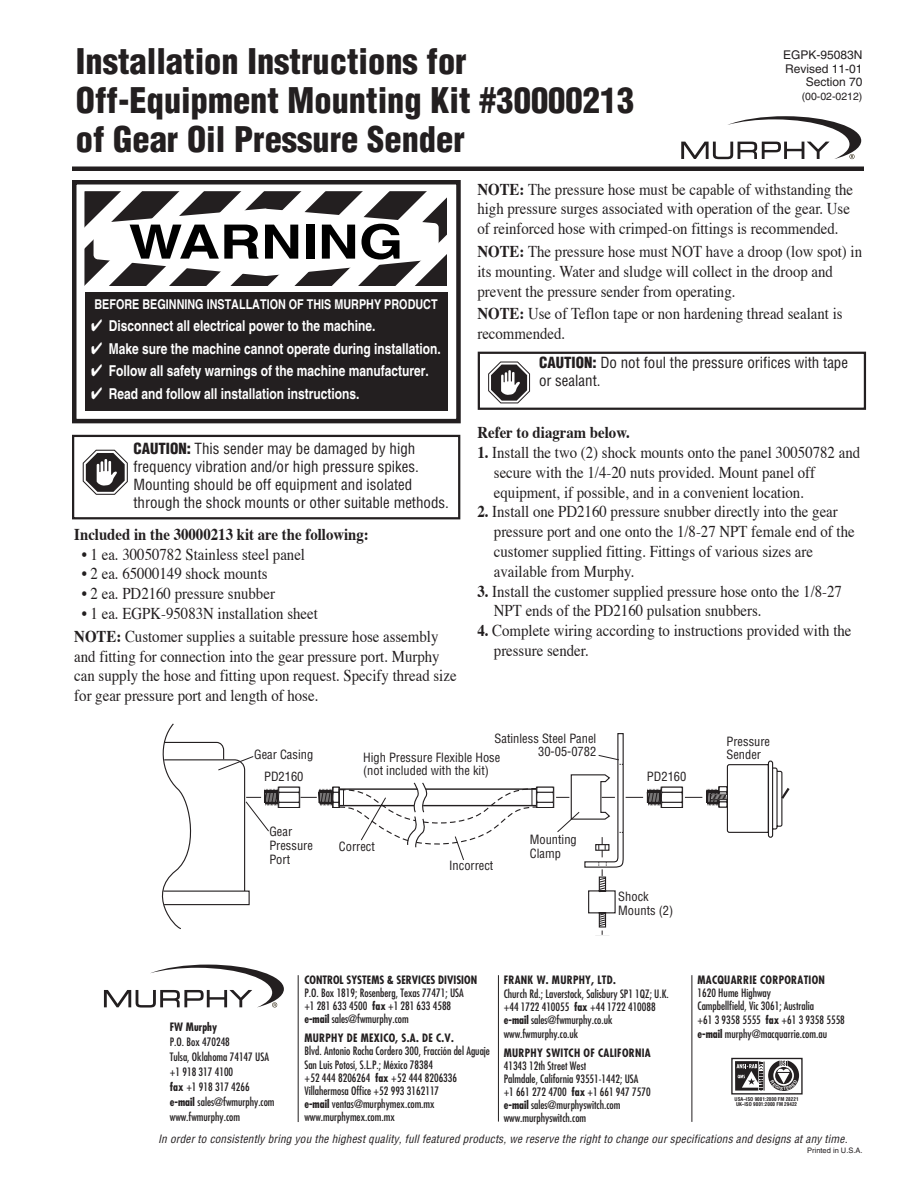
<style>
.page{position:relative;width:918px;height:1188px;background:#fff}
.page>*{position:absolute;margin:0;border:0;box-sizing:border-box;transform-origin:0 0}
.t1{font:700 47.4px "Helvetica";color:#000;scale:1.2 1}
.t2{font:900 condensed 34.5px/39px "Helvetica";color:#231f20}
.t3{font:16.5px/19.8px "Times";color:#231f20;scale:.9 1}
.t4{font:700 16.5px "Times";color:#231f20;scale:.9 1}
.t5{font:condensed 15px/18px "Helvetica";color:#231f20}
.t6{font:700 15px "Helvetica";color:#fff;scale:.8 1}
.t7{font:700 13.5px "Helvetica";color:#fff;scale:.8 1}
.t8{font:condensed 12.45px/13.6px "Helvetica";color:#231f20}
.t9{font:12px/13.5px "Helvetica";color:#231f20;text-align:right}
.t10{font:condensed 11.25px/13.2px "Futura";color:#231f20}
.t11{font:italic condensed 11.25px "Helvetica";color:#231f20}
.t12{font:700 condensed 11.25px "Futura";letter-spacing:.025em;color:#231f20}
.t13{font:700 condensed 11.25px "Futura";color:#231f20}
.t14{font:10.5px "Helvetica";color:#231f20}
.t15{font:7.5px "Helvetica";color:#231f20}
.t16{font:700 condensed 5.1px/5.1px "Helvetica";color:#231f20}
.s1{font-weight:900}
.s2{font-weight:700}
</style>
<div class="page">
<div style="left:72px;top:180px;width:389px;height:243px;border:4px solid #231f20"></div>
<svg style="left:85px;top:191px;width:362px;height:94px"></svg>
<div style="left:85px;top:292px;width:362px;height:119px;background:#231f20"></div>
<div style="left:72px;top:435px;width:388px;height:84px;border:2px solid #231f20"></div>
<svg style="left:82px;top:449px;width:46px;height:46px"></svg>
<div style="left:478px;top:352px;width:388px;height:58px;border:2px solid #231f20"></div>
<svg style="left:488px;top:361px;width:43px;height:43px"></svg>
<hr style="left:72px;top:167px;width:792px;height:4px;background:#231f20">
<svg style="left:162px;top:724px;width:628px;height:205px"></svg>
<svg style="left:681px;top:116px;width:180px;height:43px"></svg>
<svg style="left:104px;top:964px;width:180px;height:44px"></svg>
<div style="left:731px;top:1058px;width:72px;height:37px;border:1px solid #231f20"></div>
<hr style="left:298px;top:975px;width:1px;height:147px;background:#231f20">
<hr style="left:498px;top:975px;width:1px;height:147px;background:#231f20">
<hr style="left:692px;top:975px;width:1px;height:147px;background:#231f20">
<svg style="left:735px;top:1061px;width:64px;height:30px"></svg>
<h2 class="t2" style="left:76px;top:45px;width:560px">Installation Instructions for<br>Off-Equipment Mounting Kit #30000213 of Gear Oil Pressure Sender</h2>
<p class="t9" style="left:783px;top:49px;width:81px">EGPK-95083N<br>Revised 11-01<br>Section 70</p>
<p class="t14" style="left:802px;top:92px;width:62px">(00-02-0212)</p>
<h1 class="t1" style="left:129px;top:225px;width:230px">WARNING</h1>
<p class="t7" style="left:95px;top:299px;width:430px">BEFORE BEGINNING INSTALLATION OF THIS MURPHY PRODUCT</p>
<p class="t6" style="left:91px;top:320px;width:357px">✔ Disconnect all electrical power to the machine.</p>
<p class="t6" style="left:91px;top:343px;width:439px">✔ Make sure the machine cannot operate during installation.</p>
<p class="t6" style="left:91px;top:365px;width:424px">✔ Follow all safety warnings of the machine manufacturer.</p>
<p class="t6" style="left:91px;top:388px;width:337px">✔ Read and follow all installation instructions.</p>
<p class="t5" style="left:133px;top:441px;width:317px"><span class="s1">CAUTION:</span> This sender may be damaged by high frequency vibration and/or high pressure spikes.<br>Mounting should be off equipment and isolated through the shock mounts or other suitable methods.</p>
<p class="t4" style="left:74px;top:527px;width:329px">Included in the 30000213 kit are the following:</p>
<p class="t3" style="left:82px;top:545px;width:250px">• 1 ea. 30050782 Stainless steel panel</p>
<p class="t3" style="left:82px;top:565px;width:208px">• 2 ea. 65000149 shock mounts</p>
<p class="t3" style="left:82px;top:585px;width:216px">• 2 ea. PD2160 pressure snubber</p>
<p class="t3" style="left:74px;top:603px;width:406px;line-height:22.8px;text-indent:7px">• 1 ea. EGPK-95083N installation sheet<br><span class="s2">NOTE:</span> Customer supplies a suitable pressure hose assembly</p>
<p class="t3" style="left:74px;top:647px;width:426px">and fitting for connection into the gear pressure port. Murphy can supply the hose and fitting upon request. Specify thread size for gear pressure port and length of hose.</p>
<p class="t3" style="left:477px;top:181px;width:419px"><span class="s2">NOTE:</span> The pressure hose must be capable of withstanding the high pressure surges associated with operation of the gear. Use of reinforced hose with crimped-on fittings is recommended.</p>
<p class="t3" style="left:477px;top:243px;width:429px"><span class="s2">NOTE:</span> The pressure hose must NOT have a droop (low spot) in its mounting. Water and sludge will collect in the droop and prevent the pressure sender from operating.</p>
<p class="t3" style="left:477px;top:305px;width:407px"><span class="s2">NOTE:</span> Use of Teflon tape or non hardening thread sealant is recommended.</p>
<p class="t5" style="left:539px;top:355px;width:311px"><span class="s1">CAUTION:</span> Do not foul the pressure orifices with tape or sealant.</p>
<p class="t4" style="left:477px;top:426px;width:171px">Refer to diagram below.</p>
<p class="t3" style="left:494px;top:444px;width:408px;text-indent:-17px"><span class="s2">1.</span> Install the two (2) shock mounts onto the panel 30050782 and secure with the 1/4-20 nuts provided. Mount panel off equipment, if possible, and in a convenient location.</p>
<p class="t3" style="left:494px;top:503px;width:402px;text-indent:-17px"><span class="s2">2.</span> Install one PD2160 pressure snubber directly into the gear pressure port and one onto the 1/8-27 NPT female end of the customer supplied fitting. Fittings of various sizes are available from Murphy.</p>
<p class="t3" style="left:494px;top:583px;width:388px;text-indent:-17px"><span class="s2">3.</span> Install the customer supplied pressure hose onto the 1/8-27<br>NPT ends of the PD2160 pulsation snubbers.</p>
<p class="t3" style="left:494px;top:622px;width:399px;text-indent:-17px"><span class="s2">4.</span> Complete wiring according to instructions provided with the pressure sender.</p>
<p class="t8" style="left:495px;top:732px;width:103px;text-align:right">Satinless Steel Panel<br>30-05-0782</p>
<p class="t8" style="left:254px;top:749px;width:61px">Gear Casing</p>
<p class="t8" style="left:363px;top:751px;width:139px">High Pressure Flexible Hose (not included with the kit)</p>
<p class="t8" style="left:264px;top:771px;width:41px">PD2160</p>
<p class="t8" style="left:647px;top:771px;width:41px">PD2160</p>
<p class="t8" style="left:269px;top:826px;width:45px">Gear<br>Pressure<br>Port</p>
<p class="t8" style="left:339px;top:841px;width:37px">Correct</p>
<p class="t8" style="left:449px;top:860px;width:46px">Incorrect</p>
<p class="t8" style="left:530px;top:834px;width:49px">Mounting<br>Clamp</p>
<p class="t8" style="left:618px;top:891px;width:56px">Shock<br>Mounts (2)</p>
<p class="t8" style="left:727px;top:735px;width:45px">Pressure<br>Sender</p>
<p class="t13" style="left:304px;top:974px;width:174px">CONTROL SYSTEMS &amp; SERVICES DIVISION</p>
<p class="t10" style="left:304px;top:987px;width:161px">P.O. Box 1819; Rosenberg, Texas 77471; USA +1 281 633 4500 <span class="s2">fax</span> +1 281 633 4588 <span class="s2">e-mail</span> sales@fwmurphy.com</p>
<p class="t12" style="left:304px;top:1033px;width:151px">MURPHY DE MEXICO, S.A. DE C.V.</p>
<p class="t10" style="left:304px;top:1046px;width:187px">Blvd. Antonio Rocha Cordero 300, Fracción del Aguaje San Luis Potosí, S.L.P.; México 78384<br>+52 444 8206264 <span class="s2">fax</span> +52 444 8206336<br>Villahermosa Office +52 993 3162117<br><span class="s2">e-mail</span> ventas@murphymex.com.mx www.murphymex.com.mx</p>
<p class="t12" style="left:504px;top:974px;width:114px">FRANK W. MURPHY, LTD.</p>
<p class="t10" style="left:504px;top:988px;width:167px">Church Rd.; Laverstock, Salisbury SP1 1QZ; U.K. +44 1722 410055 <span class="s2">fax</span> +44 1722 410088 <span class="s2">e-mail</span> sales@fwmurphy.co.uk www.fwmurphy.co.uk</p>
<p class="t12" style="left:504px;top:1048px;width:149px">MURPHY SWITCH OF CALIFORNIA</p>
<p class="t10" style="left:504px;top:1060px;width:148px">41343 12th Street West<br>Palmdale, California 93551-1442; USA +1 661 272 4700 <span class="s2">fax</span> +1 661 947 7570 <span class="s2">e-mail</span> sales@murphyswitch.com www.murphyswitch.com</p>
<p class="t11" style="left:158px;top:1135px;width:693px">In order to consistently bring you the highest quality, full featured products, we reserve the right to change our specifications and designs at any time.</p>
<p class="t12" style="left:698px;top:974px;width:129px">MACQUARRIE CORPORATION</p>
<p class="t10" style="left:698px;top:987px;width:118px">1620 Hume Highway<br>Campbellfield, Vic 3061; Australia</p>
<p class="t10" style="left:698px;top:1015px;width:149px">+61 3 9358 5555 <span class="s2">fax</span> +61 3 9358 5558 <span class="s2">e-mail</span> murphy@macquarrie.com.au</p>
<p class="t13" style="left:170px;top:1022px;width:49px">FW Murphy</p>
<p class="t10" style="left:170px;top:1036px;width:106px;line-height:15px">P.O. Box 470248<br>Tulsa, Oklahoma 74147 USA +1 918 317 4100<br><span class="s2">fax</span> +1 918 317 4266 <span class="s2">e-mail</span> sales@fwmurphy.com www.fwmurphy.com</p>
<p class="t16" style="left:735px;top:1097px;width:66px">USA–ISO 9001:2000 FM 28221<br>UK–ISO 9001:2000 FM 29422</p>
<p class="t15" style="left:807px;top:1148px;width:57px">Printed in U.S.A.</p>
</div>
